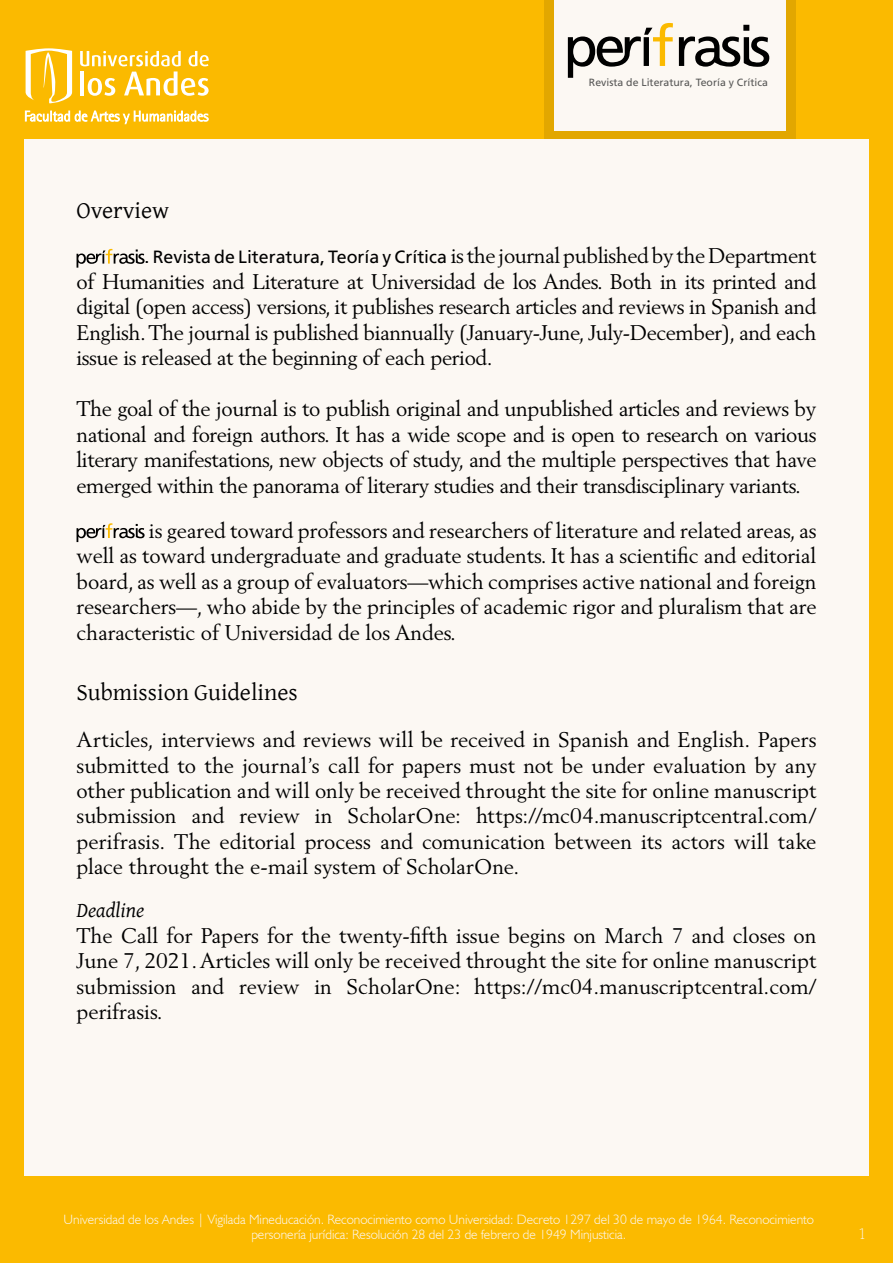
<style>
.page{position:relative;width:893px;height:1263px;background:#fbba00}
.page>*{position:absolute;margin:0;border:0;box-sizing:border-box;transform-origin:0 0}
.t1{font:24px "Gentium";color:#000}
.t2{font:21px/25.5px "Berling LT Std";letter-spacing:-.005em;color:#000;text-align:justify}
.t3{font:italic 21px "Gentium";color:#000}
.t4{font:15px "Mank Sans";color:#fcf8f3}
.t5{font:300 13.5px/15px "Humanist 521 BT";color:#fcf8f3;text-align:center}
.t6{font:10.5px "Frutiger LT Std";color:#575756}
.s1{font-family:"Frutiger LT Std";font-size:17.85px}
.s2{color:#fff}
</style>
<div class="page">
<div style="left:544px;top:0;width:251px;height:140px;background:#e2a700"></div>
<div style="left:554px;top:0;width:232px;height:130px;background:#fcf8f3"></div>
<svg style="left:568px;top:23px;width:105px;height:55px"></svg>
<svg style="left:679px;top:25px;width:90px;height:42px"></svg>
<svg style="left:26px;top:48px;width:46px;height:56px"></svg>
<svg style="left:80px;top:51px;width:129px;height:45px"></svg>
<div style="left:24px;top:140px;width:845px;height:1036px;background:#fcf8f3"></div>
<svg style="left:25px;top:111px;width:183px;height:13px"></svg>
<svg style="left:77px;top:249px;width:68px;height:19px"></svg>
<svg style="left:77px;top:523px;width:68px;height:19px"></svg>
<p class="t6" style="left:589px;top:76px;width:180px">Revista de Literatura, Teoría y Crítica</p>
<p class="t1" style="left:77px;top:193px;width:94px">Overview</p>
<p class="t2" style="left:77px;top:243px;width:741px;text-indent:68px"><span class="s1">. Revista de Literatura, Teoría y Crítica</span> is the journal published by the Department of Humanities and Literature at Universidad de los Andes. Both in its printed and digital (open access) versions, it publishes research articles and reviews in Spanish and English. The journal is published biannually (January-June, July-December), and each issue is released at the beginning of each period.</p>
<p class="t2" style="left:77px;top:396px;width:741px">The goal of the journal is to publish original and unpublished articles and reviews by national and foreign authors. It has a wide scope and is open to research on various literary manifestations, new objects of study, and the multiple perspectives that have emerged within the panorama of literary studies and their transdisciplinary variants.</p>
<p class="t2" style="left:77px;top:517px;width:741px;text-indent:72px">is geared toward professors and researchers of literature and related areas, as well as toward undergraduate and graduate students. It has a scientific and editorial board, as well as a group of evaluators—which comprises active national and foreign researchers—, who abide by the principles of academic rigor and pluralism that are characteristic of Universidad de los Andes.</p>
<p class="t1" style="left:77px;top:675px;width:223px">Submission Guidelines</p>
<p class="t2" style="left:77px;top:727px;width:741px">Articles, interviews and reviews will be received in Spanish and English. Papers submitted to the journal’s call for papers must not be under evaluation by any other publication and will only be received throught the site for online manuscript submission and review in ScholarOne: https://mc04.manuscriptcentral.com/ perifrasis. The editorial process and comunication between its actors will take place throught the e-mail system of ScholarOne.</p>
<p class="t3" style="left:77px;top:895px;width:69px">Deadline</p>
<p class="t2" style="left:77px;top:922px;width:741px">The Call for Papers for the twenty-fifth issue begins on <span class="s2">March 7</span> and closes on June 7, 2021. Articles will only be received throught the site for online manuscript submission and review in ScholarOne: https://mc04.manuscriptcentral.com/ perifrasis.</p>
<p class="t5" style="left:64px;top:1212px;width:752px">Universidad de los Andes | Vigilada Mineducación. Reconocimiento como Universidad: Decreto 1297 del 30 de mayo de 1964. Reconocimiento personería jurídica: Resolución 28 del 23 de febrero de 1949 Minjusticia.</p>
<p class="t4" style="left:859px;top:1225px;width:7px">1</p>
</div>
